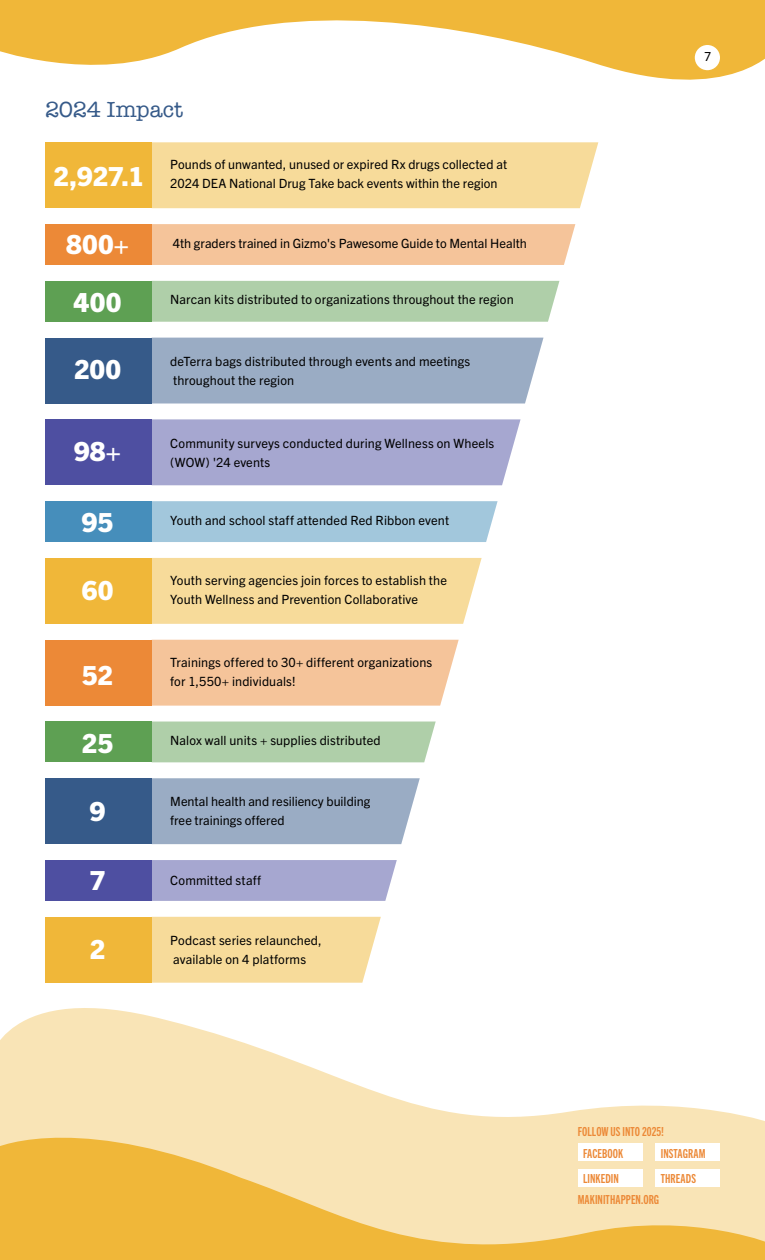
<style>
.page{position:relative;width:765px;height:1260px;background:#fff}
.page>*{position:absolute;margin:0;border:0;box-sizing:border-box;transform-origin:0 0}
.t1{font:800 26.38px "Trade Gothic Next LT Pro";letter-spacing:.005em;color:#fff}
.t2{font:22.5px "American Typewriter";letter-spacing:-.005em;color:#365a89}
.t3{font:12.75px/19.1px "Trade Gothic Next LT Pro";letter-spacing:.01em;color:#000}
.t4{font:12.5px "Trade Gothic Next LT Pro Bd Cm";letter-spacing:.005em;color:#ec8937}
.t5{font:12.5px "Trade Gothic Next LT Pro";color:#000}
</style>
<div class="page">
<svg style="left:0;top:0;width:765px;height:80px;fill:#f0b739"></svg>
<svg style="left:0;top:1008px;width:744px;height:108px"></svg>
<svg style="left:0;top:1116px;width:765px;height:144px;background:#f5d181"></svg>
<div style="left:152px;top:142px;width:446px;height:66px;background:#f7db9a"></div>
<div style="left:152px;top:338px;width:392px;height:66px;background:#9aacc4"></div>
<div style="left:152px;top:419px;width:369px;height:66px;background:#a6a7d0"></div>
<div style="left:152px;top:558px;width:330px;height:66px;background:#f7db9a"></div>
<div style="left:152px;top:640px;width:307px;height:66px;background:#f5c49a"></div>
<div style="left:152px;top:778px;width:268px;height:66px;background:#9aacc4"></div>
<div style="left:152px;top:224px;width:423px;height:41px;background:#f5c49a"></div>
<div style="left:152px;top:722px;width:284px;height:40px;background:#afcfa9"></div>
<div style="left:152px;top:917px;width:229px;height:66px;background:#f7db9a"></div>
<div style="left:152px;top:860px;width:245px;height:41px;background:#a6a7d0"></div>
<div style="left:152px;top:501px;width:346px;height:41px;background:#a2c7dc"></div>
<div style="left:152px;top:281px;width:407px;height:41px;background:#afcfa9"></div>
<div style="left:45px;top:142px;width:107px;height:66px;background:#f0b739"></div>
<div style="left:45px;top:224px;width:107px;height:41px;background:#ec8937"></div>
<div style="left:45px;top:281px;width:107px;height:41px;background:#5ea053"></div>
<div style="left:45px;top:338px;width:107px;height:66px;background:#365a89"></div>
<div style="left:45px;top:419px;width:107px;height:66px;background:#4e4fa1"></div>
<div style="left:45px;top:558px;width:107px;height:66px;background:#f0b739"></div>
<div style="left:45px;top:640px;width:107px;height:66px;background:#ec8937"></div>
<div style="left:45px;top:778px;width:107px;height:66px;background:#365a89"></div>
<div style="left:45px;top:917px;width:107px;height:66px;background:#f0b739"></div>
<div style="left:45px;top:501px;width:107px;height:41px;background:#468ebb"></div>
<div style="left:45px;top:722px;width:107px;height:40px;background:#5ea053"></div>
<div style="left:45px;top:860px;width:107px;height:41px;background:#4e4fa1"></div>
<div style="left:578px;top:1169px;width:64px;height:18px;background:#fff"></div>
<div style="left:578px;top:1143px;width:64px;height:18px;background:#fff"></div>
<div style="left:655px;top:1169px;width:65px;height:18px;background:#fff"></div>
<div style="left:655px;top:1143px;width:65px;height:18px;background:#fff"></div>
<div style="left:695px;top:45px;width:25px;height:25px;background:#fff;border-radius:50%"></div>
<h2 class="t2" style="left:45px;top:92px;width:140px">2024 Impact</h2>
<p class="t3" style="left:170px;top:154px;width:338px">Pounds of unwanted, unused or expired Rx drugs collected at<br>2024 DEA National Drug Take back events within the region</p>
<h1 class="t1" style="left:53px;top:158px;width:92px">2,927.1</h1>
<h1 class="t1" style="left:66px;top:226px;width:65px">800+</h1>
<p class="t3" style="left:173px;top:233px;width:355px">4th graders trained in Gizmo's Pawesome Guide to Mental Health</p>
<h1 class="t1" style="left:74px;top:284px;width:49px">400</h1>
<p class="t3" style="left:170px;top:289px;width:345px">Narcan kits distributed to organizations throughout the region</p>
<h1 class="t1" style="left:74px;top:351px;width:49px">200</h1>
<p class="t3" style="left:170px;top:351px;width:302px">deTerra bags distributed through events and meetings throughout the region</p>
<h1 class="t1" style="left:74px;top:433px;width:49px">98+</h1>
<p class="t3" style="left:170px;top:433px;width:326px">Community surveys conducted during Wellness on Wheels (WOW) '24 events</p>
<h1 class="t1" style="left:82px;top:504px;width:33px">95</h1>
<p class="t3" style="left:170px;top:510px;width:280px">Youth and school staff attended Red Ribbon event</p>
<h1 class="t1" style="left:82px;top:573px;width:33px">60</h1>
<p class="t3" style="left:170px;top:570px;width:278px">Youth serving agencies join forces to establish the<br>Youth Wellness and Prevention Collaborative</p>
<h1 class="t1" style="left:82px;top:657px;width:33px">52</h1>
<p class="t3" style="left:170px;top:652px;width:264px">Trainings offered to 30+ different organizations for 1,550+ individuals!</p>
<h1 class="t1" style="left:82px;top:725px;width:33px">25</h1>
<p class="t3" style="left:170px;top:730px;width:212px">Nalox wall units + supplies distributed</p>
<h1 class="t1" style="left:90px;top:793px;width:17px">9</h1>
<p class="t3" style="left:170px;top:791px;width:202px">Mental health and resiliency building free trainings offered</p>
<h1 class="t1" style="left:90px;top:862px;width:17px">7</h1>
<p class="t3" style="left:170px;top:870px;width:92px">Committed staff</p>
<h1 class="t1" style="left:90px;top:931px;width:17px">2</h1>
<p class="t3" style="left:170px;top:930px;width:153px">Podcast series relaunched, available on 4 platforms</p>
<p class="t5" style="left:704px;top:48px;width:9px">7</p>
<p class="t4" style="left:578px;top:1123px;width:88px">FOLLOW US INTO 2025!</p>
<p class="t4" style="left:661px;top:1170px;width:37px">THREADS</p>
<p class="t4" style="left:583px;top:1145px;width:41px">FACEBOOK</p>
<p class="t4" style="left:578px;top:1191px;width:83px">MAKINITHAPPEN.ORG</p>
<p class="t4" style="left:661px;top:1145px;width:46px">INSTAGRAM</p>
<p class="t4" style="left:583px;top:1170px;width:37px">LINKEDIN</p>
</div>
